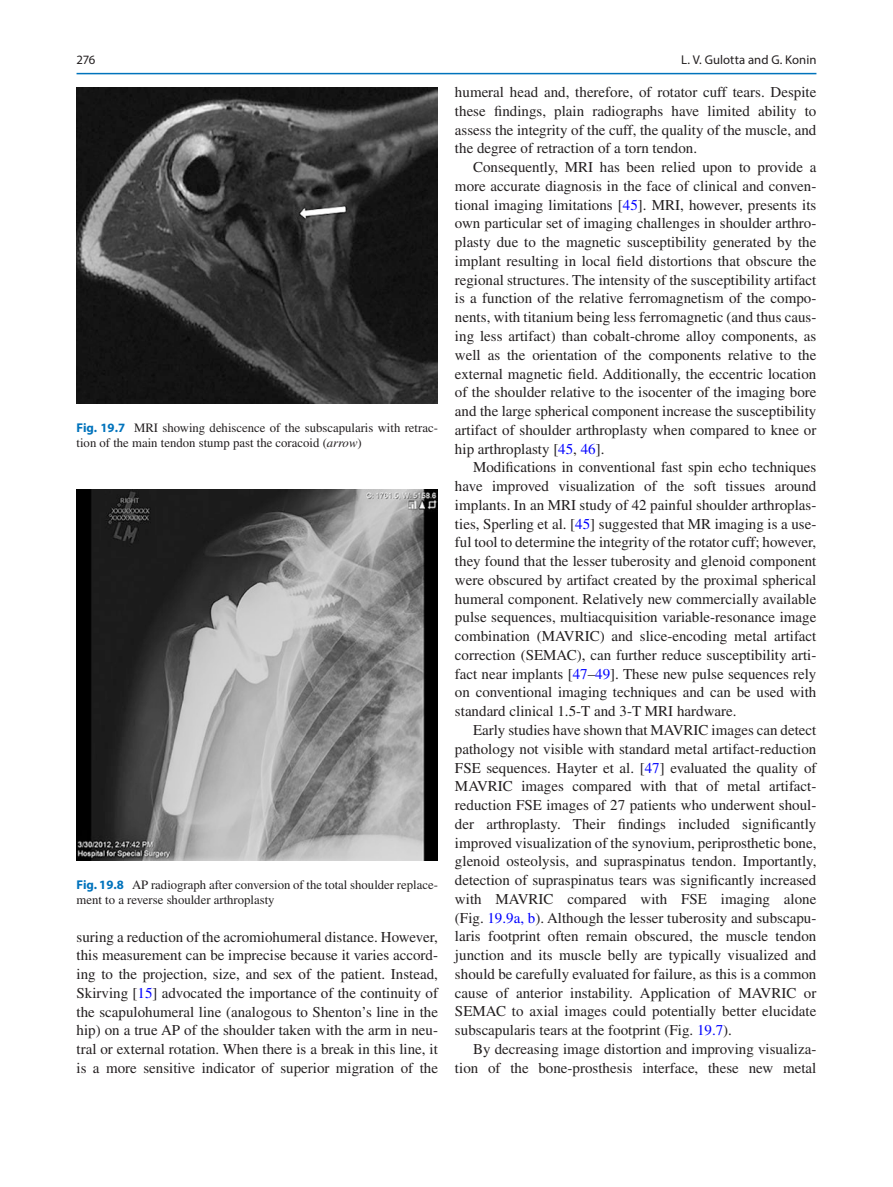
<style>
.page{position:relative;width:893px;height:1187px;background:#fff}
.page>*{position:absolute;margin:0;border:0;box-sizing:border-box;transform-origin:0 0}
.t1{font:15px/18.8px "Times LT Std";color:#231f20;text-align:justify}
.t2{font:12.75px/15px "Times LT Std";color:#231f20}
.t3{font:12.75px "Myriad Pro Regular 2";letter-spacing:.005em;color:#231f20}
.t4{font:12.75px "Myriad Pro";color:#231f20}
.s1{font-family:"Myriad Pro";font-weight:700;color:#0073bc}
.s2{font-style:italic}
.s3{color:#00f}
</style>
<div class="page">
<img style="left:77px;top:88px;width:361px;height:315px">
<img style="left:77px;top:489px;width:361px;height:371px">
<hr style="left:77px;top:73px;width:739px;height:1px;background:#0073bc">
<p class="t4" style="left:77px;top:52px;width:20px">276</p>
<p class="t2" style="left:77px;top:420px;width:363px"><span class="s1">Fig. 19.7</span> MRI showing dehiscence of the subscapularis with retrac&shy;tion of the main tendon stump past the coracoid (<span class="s2">arrow</span>)</p>
<p class="t2" style="left:77px;top:877px;width:363px"><span class="s1">Fig. 19.8</span> AP radiograph after conversion of the total shoulder replace&shy;ment to a reverse shoulder arthroplasty</p>
<p class="t1" style="left:77px;top:927px;width:363px">suring a reduction of the acromiohumeral distance. However, this measurement can be imprecise because it varies accord&shy;ing to the projection, size, and sex of the patient. Instead, Skirving [<span class="s3">15</span>] advocated the importance of the continuity of the scapulohumeral line (analogous to Shenton’s line in the hip) on a true AP of the shoulder taken with the arm in neu&shy;tral or external rotation. When there is a break in this line, it is a more sensitive indicator of superior migration of the</p>
<p class="t3" style="left:681px;top:52px;width:137px">L. V. Gulotta and G. Konin</p>
<p class="t1" style="left:455px;top:83px;width:363px">humeral head and, therefore, of rotator cuff tears. Despite these findings, plain radiographs have limited ability to assess the integrity of the cuff, the quality of the muscle, and the degree of retraction of a torn tendon.</p>
<p class="t1" style="left:455px;top:158px;width:363px;text-indent:18px">Consequently, MRI has been relied upon to provide a more accurate diagnosis in the face of clinical and conven&shy;tional imaging limitations [<span class="s3">45</span>]. MRI, however, presents its own particular set of imaging challenges in shoulder arthro&shy;plasty due to the magnetic susceptibility generated by the implant resulting in local field distortions that obscure the regional structures. The intensity of the susceptibility artifact is a function of the relative ferromagnetism of the compo&shy;nents, with titanium being less ferromagnetic (and thus caus&shy;ing less artifact) than cobalt-chrome alloy components, as well as the orientation of the components relative to the external magnetic field. Additionally, the eccentric location of the shoulder relative to the isocenter of the imaging bore and the large spherical component increase the susceptibility artifact of shoulder arthroplasty when compared to knee or hip arthroplasty [<span class="s3">45</span>, <span class="s3">46</span>].</p>
<p class="t1" style="left:455px;top:458px;width:363px;text-indent:18px">Modifications in conventional fast spin echo techniques have improved visualization of the soft tissues around implants. In an MRI study of 42 painful shoulder arthroplas&shy;ties, Sperling et al. [<span class="s3">45</span>] suggested that MR imaging is a use&shy;ful tool to determine the integrity of the rotator cuff; however, they found that the lesser tuberosity and glenoid component were obscured by artifact created by the proximal spherical humeral component. Relatively new commercially available pulse sequences, multiacquisition variable-resonance image combination (MAVRIC) and slice-encoding metal artifact correction (SEMAC), can further reduce susceptibility arti&shy;fact near implants [<span class="s3">47</span>–<span class="s3">49</span>]. These new pulse sequences rely on conventional imaging techniques and can be used with standard clinical 1.5-T and 3-T MRI hardware.</p>
<p class="t1" style="left:455px;top:720px;width:363px;text-indent:18px">Early studies have shown that MAVRIC images can detect pathology not visible with standard metal artifact-reduction FSE sequences. Hayter et al. [<span class="s3">47</span>] evaluated the quality of MAVRIC images compared with that of metal artifact&shy;reduction FSE images of 27 patients who underwent shoul&shy;der arthroplasty. Their findings included significantly improved visualization of the synovium, periprosthetic bone, glenoid osteolysis, and supraspinatus tendon. Importantly, detection of supraspinatus tears was significantly increased with MAVRIC compared with FSE imaging alone (Fig. <span class="s3">19.9a, b</span>). Although the lesser tuberosity and subscapu&shy;laris footprint often remain obscured, the muscle tendon junction and its muscle belly are typically visualized and should be carefully evaluated for failure, as this is a common cause of anterior instability. Application of MAVRIC or SEMAC to axial images could potentially better elucidate subscapularis tears at the footprint (Fig. <span class="s3">19.7</span>).</p>
<p class="t1" style="left:455px;top:1039px;width:363px;text-align:right">By decreasing image distortion and improving visualiza&shy;tion of the bone-prosthesis interface, these new metal</p>
</div>
